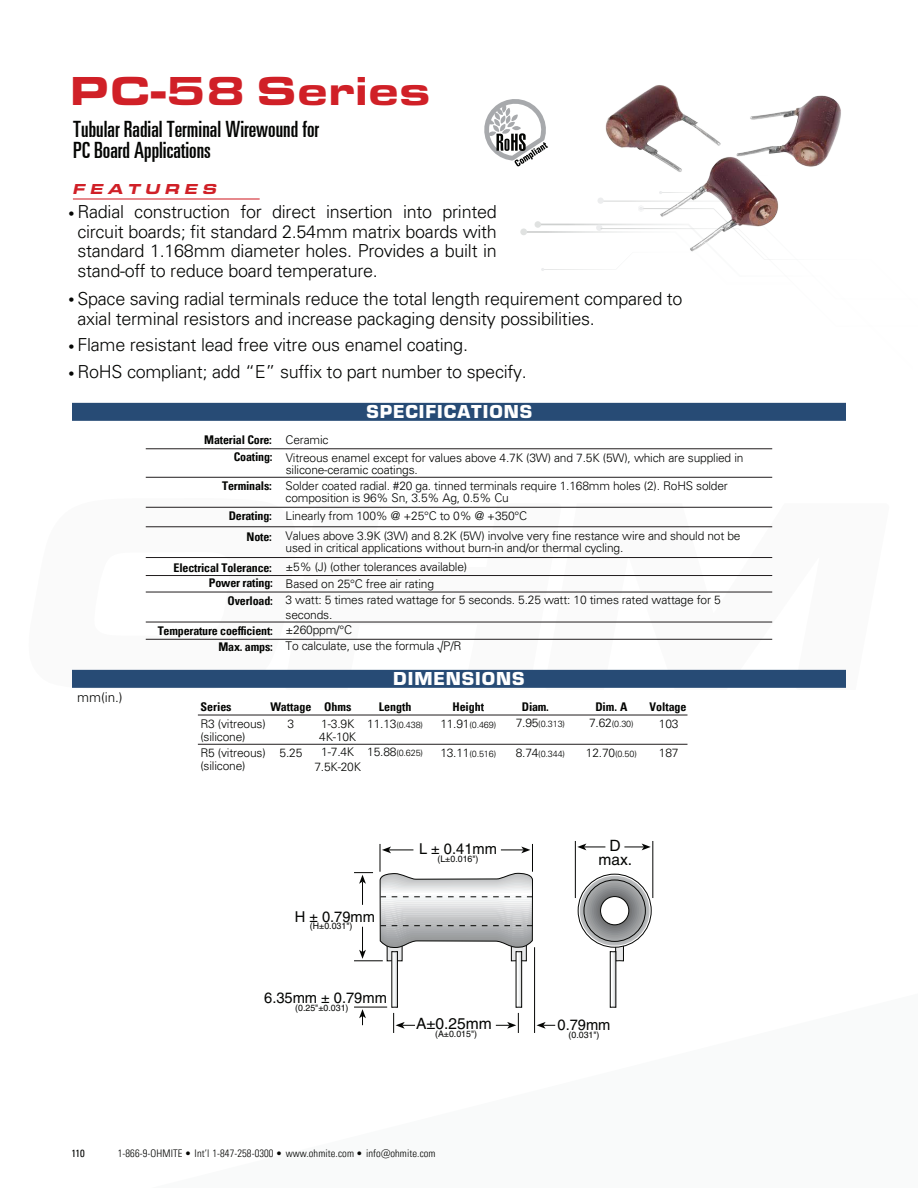
<style>
.page{position:relative;width:918px;height:1188px;background:#fff}
.page>*{position:absolute;margin:0;border:0;box-sizing:border-box;transform-origin:0 0}
.t1{font:900 42px "Eurostile Ext";color:#d02027}
.t2{font:22.5px/21px "Univers LT Pro Ult Cond";color:#040503}
.t3{font:900 19.5px "Eurostile";letter-spacing:.05em;color:#fff}
.t4{font:300 18px/19.5px "Univers LT Pro 45";letter-spacing:-.015em;color:#040503;text-align:justify}
.t5{font:15.6px/13.6px "Helvetica LT Pro";color:#040503;text-align:center}
.t6{font:15px "Helvetica LT Pro";color:#040503}
.t7{font:italic 900 15px "Eurostile Ext";letter-spacing:.3em;color:#d02027}
.t8{font:300 13.5px "Univers LT Pro 45";color:#040503}
.t9{font:300 12px/12px "Univers LT Pro 45";letter-spacing:-.015em;color:#040503}
.t10{font:700 condensed 12px/16.8px "Univers LT Pro";letter-spacing:-.015em;color:#040503;text-align:right}
.t11{font:300 condensed 10.5px "Univers LT Pro";letter-spacing:.01em;color:#040503}
.t12{font:condensed 10.5px "Univers LT Pro";color:#040503}
.t13{font:300 9px "Univers LT Pro 45";letter-spacing:-.015em;color:#040503}
.t14{font:9px "Helvetica LT Pro";color:#040503}
.s1{font-size:12px}
.s2{font-family:"Univers LT Pro";font-weight:700;font-stretch:condensed}
.s3{font-size:9px}
</style>
<div class="page">
<svg style="left:72px;top:506px;width:212px;height:164px"></svg>
<svg style="left:284px;top:506px;width:260px;height:164px"></svg>
<svg style="left:544px;top:506px;width:302px;height:164px"></svg>
<div style="left:535px;top:221px;width:6px;height:7px;background:#e0e2e1;border-radius:50%"></div>
<div style="left:520px;top:228px;width:7px;height:7px;background:#e0e2e1;border-radius:50%"></div>
<svg style="left:541px;top:223px;width:229px;height:48px"></svg>
<svg style="left:484px;top:99px;width:64px;height:68px"></svg>
<hr style="left:73px;top:198px;width:187px;height:2px;background:#d02027">
<div style="left:72px;top:403px;width:774px;height:18px;background:#274b75"></div>
<img style="left:596px;top:85px;width:245px;height:174px">
<hr style="left:198px;top:715px;width:489px;height:1px;background:#211d1e">
<hr style="left:198px;top:744px;width:489px;height:1px;background:#211d1e">
<div style="left:72px;top:670px;width:774px;height:18px;background:#274b75"></div>
<hr style="left:146px;top:639px;width:626px;height:1px;background:#211d1e">
<hr style="left:146px;top:622px;width:626px;height:1px;background:#211d1e">
<hr style="left:146px;top:592px;width:626px;height:1px;background:#211d1e">
<hr style="left:146px;top:575px;width:626px;height:1px;background:#211d1e">
<hr style="left:146px;top:557px;width:626px;height:1px;background:#211d1e">
<hr style="left:146px;top:527px;width:626px;height:1px;background:#211d1e">
<hr style="left:146px;top:507px;width:626px;height:1px;background:#211d1e">
<hr style="left:146px;top:477px;width:626px;height:1px;background:#211d1e">
<hr style="left:146px;top:449px;width:626px;height:1px;background:#211d1e">
<hr style="left:652px;top:841px;width:1px;height:57px;background:#040503">
<hr style="left:575px;top:841px;width:1px;height:57px;background:#040503">
<svg style="left:577px;top:844px;width:28px;height:6px"></svg>
<svg style="left:624px;top:844px;width:27px;height:6px"></svg>
<svg style="left:354px;top:844px;width:201px;height:189px"></svg>
<svg style="left:578px;top:874px;width:76px;height:134px"></svg>
<h1 class="t1" style="left:70px;top:59px;width:363px">PC-58 Series</h1>
<h2 class="t2" style="left:73px;top:117px;width:247px">Tubular Radial Terminal Wirewound for<br>PC Board Applications</h2>
<p class="t7" style="left:73px;top:178px;width:146px">FEATURES</p>
<h3 class="t4" style="left:77px;top:202px;width:421px;text-indent:-9px"><span class="s1">•</span> Radial construction for direct insertion into printed circuit boards; fit standard 2.54mm matrix boards with standard 1.168mm diameter holes. Provides a built in stand-off to reduce board temperature.</h3>
<h3 class="t4" style="left:77px;top:289px;width:607px;text-indent:-9px"><span class="s1">•</span> Space saving radial terminals reduce the total length requirement compared to axial terminal resistors and increase packaging density possibilities.</h3>
<h3 class="t4" style="left:68px;top:335px;width:401px"><span class="s1">•</span> Flame resistant lead free vitre ous enamel coating.</h3>
<h3 class="t4" style="left:68px;top:362px;width:460px"><span class="s1">•</span> RoHS compliant; add “E” suffix to part number to specify.</h3>
<h3 class="t3" style="left:366px;top:398px;width:167px">SPECIFICATIONS</h3>
<p class="t10" style="left:204px;top:431px;width:70px">Material Core:<br>Coating:</p>
<p class="t9" style="left:286px;top:433px;width:44px">Ceramic</p>
<p class="t9" style="left:286px;top:480px;width:444px;text-indent:-63px"><span class="s2">Terminals:</span> Solder coated radial. #20 ga. tinned terminals require 1.168mm holes (2). RoHS solder composition is 96% Sn, 3.5% Ag, 0.5% Cu</p>
<p class="t9" style="left:247px;top:505px;width:495px;line-height:20.2px;text-indent:-18px"><span class="s2">Derating:</span> Linearly from 100% @ +25°C to 0% @ +350°C<br><span class="s2">Note:</span> Values above 3.9K (3W) and 8.2K (5W) involve very fine restance wire and should not be</p>
<p class="t9" style="left:286px;top:542px;width:339px">used in critical applications without burn-in and/or thermal cycling.</p>
<p class="t10" style="left:174px;top:560px;width:101px;line-height:15px">Electrical Tolerance:<br>Power rating:</p>
<p class="t9" style="left:286px;top:558px;width:183px;line-height:16.5px">±5% (J) (other tolerances available)<br>Based on 25°C free air rating</p>
<p class="t10" style="left:228px;top:592px;width:47px">Overload:</p>
<p class="t10" style="left:158px;top:622px;width:117px">Temperature coefficient:</p>
<p class="t9" style="left:286px;top:451px;width:459px">Vitreous enamel except for values above 4.7K (3W) and 7.5K (5W), which are supplied in silicone-ceramic coatings.</p>
<p class="t9" style="left:286px;top:593px;width:437px;line-height:14.4px">3 watt: 5 times rated wattage for 5 seconds. 5.25 watt: 10 times rated wattage for 5 seconds.</p>
<p class="t9" style="left:218px;top:622px;width:245px;line-height:16px;text-indent:67px">±260ppm/°C<br><span class="s2">Max. amps:</span> To calculate, use the formula √P/R</p>
<p class="t8" style="left:77px;top:688px;width:47px">mm(in.)</p>
<h3 class="t3" style="left:393px;top:665px;width:133px">DIMENSIONS</h3>
<p class="t10" style="left:271px;top:699px;width:82px">Wattage Ohms</p>
<p class="t10" style="left:379px;top:699px;width:34px">Length</p>
<p class="t10" style="left:452px;top:699px;width:33px">Height</p>
<p class="t10" style="left:595px;top:699px;width:34px">Dim. A</p>
<p class="t10" style="left:650px;top:699px;width:38px">Voltage</p>
<p class="t9" style="left:319px;top:717px;width:39px;line-height:13px">1-3.9K<br>4K-10K</p>
<p class="t9" style="left:314px;top:744px;width:110px;line-height:15.5px;text-indent:7px">1-7.4K 15.88<span class="s3">(0.625)<br></span>7.5K-20K</p>
<p class="t10" style="left:200px;top:699px;width:33px">Series</p>
<p class="t10" style="left:522px;top:699px;width:28px">Diam.</p>
<p class="t9" style="left:200px;top:718px;width:67px">R3 (vitreous)</p>
<p class="t9" style="left:288px;top:718px;width:8px">3</p>
<p class="t13" style="left:367px;top:719px;width:57px"><span class="s1">11.13</span>(0.438)</p>
<p class="t13" style="left:440px;top:719px;width:57px"><span class="s1">11.91</span>(0.469)</p>
<p class="t13" style="left:516px;top:718px;width:51px"><span class="s1">7.95</span>(0.313)</p>
<p class="t13" style="left:589px;top:718px;width:46px"><span class="s1">7.62</span>(0.30)</p>
<p class="t9" style="left:659px;top:718px;width:21px">103</p>
<p class="t9" style="left:200px;top:729px;width:67px;line-height:16px">(silicone)<br>R5 (vitreous)</p>
<p class="t13" style="left:440px;top:748px;width:57px"><span class="s1">13.11</span>(0.516)</p>
<p class="t13" style="left:516px;top:748px;width:51px"><span class="s1">8.74</span>(0.344)</p>
<p class="t13" style="left:586px;top:748px;width:52px"><span class="s1">12.70</span>(0.50)</p>
<p class="t9" style="left:659px;top:747px;width:21px">187</p>
<p class="t9" style="left:280px;top:747px;width:24px">5.25</p>
<p class="t9" style="left:200px;top:760px;width:47px">(silicone)</p>
<p class="t6" style="left:295px;top:908px;width:82px">H ± 0.79mm</p>
<p class="t14" style="left:310px;top:921px;width:44px">(H±0.031")</p>
<p class="t6" style="left:264px;top:989px;width:124px">6.35mm ± 0.79mm</p>
<p class="t14" style="left:295px;top:1002px;width:55px">(0.25"±0.031)</p>
<p class="t6" style="left:419px;top:840px;width:79px">L ± 0.41mm</p>
<p class="t14" style="left:437px;top:854px;width:43px">(L±0.016")</p>
<h3 class="t5" style="left:598px;top:839px;width:35px">D max.</h3>
<h3 class="t5" style="left:416px;top:1017px;width:77px">A±0.25mm</h3>
<p class="t6" style="left:558px;top:1016px;width:54px">0.79mm</p>
<p class="t14" style="left:435px;top:1029px;width:44px">(A±0.015")</p>
<p class="t14" style="left:569px;top:1029px;width:33px">(0.031")</p>
<p class="t12" style="left:71px;top:1147px;width:15px">110</p>
<p class="t11" style="left:118px;top:1146px;width:319px">1-866-9-OHMITE • Int’l 1-847-258-0300 • www.ohmite.com • info@ohmite.com</p>
</div>
